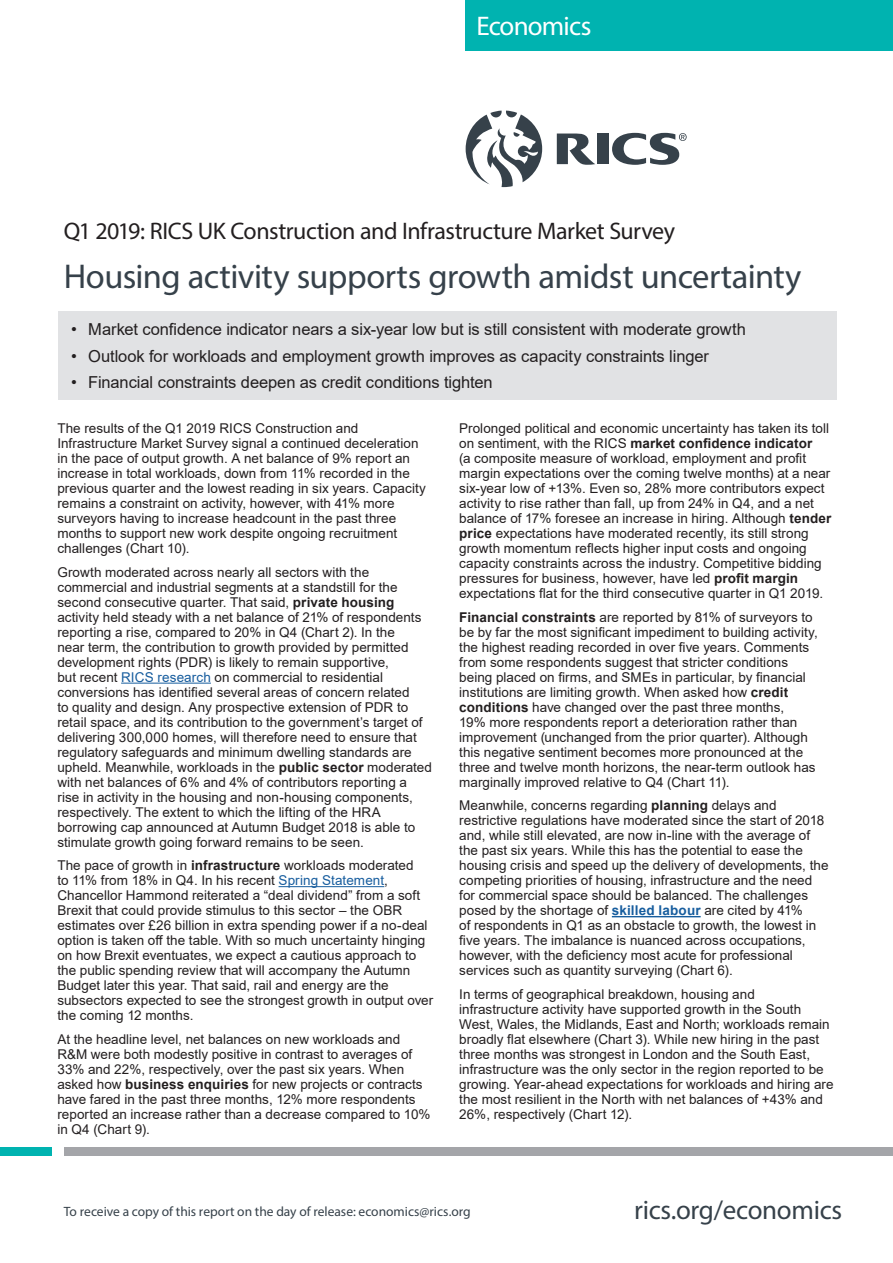
<style>
.page{position:relative;width:893px;height:1263px;background:#fff}
.page>*{position:absolute;margin:0;border:0;box-sizing:border-box;transform-origin:0 0}
.Document_Cover_Sub-t{font:34.5px "Myriad Pro";letter-spacing:-.015em;color:#36414a}
.t1{font:27px "Myriad Pro";letter-spacing:-.01em;color:#36414a}
.t2{font:27px "Myriad Pro";letter-spacing:-.03em;color:#fff}
.Document_Cover_Sub-t-2{font:24px "Myriad Pro";letter-spacing:-.02em;color:#231f20}
.t3{font:16.5px "Arial";letter-spacing:-.005em;color:#231f20}
.Body_Text{font:13.5px/15px "Arial";color:#231f20}
.t4{font:13.5px "Myriad Pro";color:#36414a}
.s1{font-weight:700}
.s2{color:#175d9e}
.s3{font-weight:700;color:#175d9e}
</style>
<div class="page">
<div style="left:466px;top:0;width:427px;height:51px;background:#00b3b0"></div>
<svg style="left:466px;top:111px;width:76px;height:76px"></svg>
<svg style="left:612px;top:133px;width:75px;height:32px"></svg>
<svg style="left:557px;top:133px;width:38px;height:32px"></svg>
<div style="left:597px;top:134px;width:12px;height:30px;background:#36414a"></div>
<div style="left:0;top:1147px;width:51px;height:8px;background:#00b3b0"></div>
<div style="left:64px;top:1147px;width:829px;height:8px;background:#a4a5a9"></div>
<hr style="left:121px;top:683px;width:90px;height:1px;background:#175d9e">
<hr style="left:279px;top:886px;width:105px;height:1px;background:#175d9e">
<hr style="left:612px;top:916px;width:89px;height:1px;background:#175d9e">
<div style="left:58px;top:311px;width:779px;height:89px;background:#e1e2e4"></div>
<h2 class="t2" style="left:476px;top:10px;width:116px">Economics</h2>
<p class="Document_Cover_Sub-t-2" style="left:64px;top:216px;width:613px">Q1 2019: RICS UK Construction and Infrastructure Market Survey</p>
<p class="Document_Cover_Sub-t" style="left:64px;top:255px;width:739px">Housing activity supports growth amidst uncertainty</p>
<p class="t3" style="left:71px;top:318px;width:676px">• Market confidence indicator nears a six-year low but is still consistent with moderate growth</p>
<p class="t3" style="left:71px;top:345px;width:639px">• Outlook for workloads and employment growth improves as capacity constraints linger</p>
<p class="t3" style="left:71px;top:371px;width:423px">• Financial constraints deepen as credit conditions tighten</p>
<p class="Body_Text" style="left:57px;top:421px;width:370px">The results of the Q1 2019 RICS Construction and Infrastructure Market Survey signal a continued deceleration in the pace of output growth. A net balance of 9% report an increase in total workloads, down from 11% recorded in the previous quarter and the lowest reading in six years. Capacity remains a constraint on activity, however, with 41% more surveyors having to increase headcount in the past three months to support new work despite ongoing recruitment challenges (Chart 10).</p>
<p class="Body_Text" style="left:57px;top:564px;width:376px">Growth moderated across nearly all sectors with the commercial and industrial segments at a standstill for the second consecutive quarter. That said, <span class="s1">private housing </span>activity held steady with a net balance of 21% of respondents reporting a rise, compared to 20% in Q4 (Chart 2). In the<br>near term, the contribution to growth provided by permitted development rights (PDR) is likely to remain supportive,<br>but recent <span class="s2">RICS research</span> on commercial to residential conversions has identified several areas of concern related<br>to quality and design. Any prospective extension of PDR to retail space, and its contribution to the government’s target of delivering 300,000 homes, will therefore need to ensure that regulatory safeguards and minimum dwelling standards are upheld. Meanwhile, workloads in the <span class="s1">public sector</span> moderated with net balances of 6% and 4% of contributors reporting a rise in activity in the housing and non-housing components, respectively. The extent to which the lifting of the HRA borrowing cap announced at Autumn Budget 2018 is able to stimulate growth going forward remains to be seen.</p>
<p class="Body_Text" style="left:57px;top:858px;width:377px">The pace of growth in <span class="s1">infrastructure</span> workloads moderated<br>to 11% from 18% in Q4. In his recent <span class="s2">Spring Statement</span>, Chancellor Hammond reiterated a “deal dividend” from a soft Brexit that could provide stimulus to this sector – the OBR estimates over £26 billion in extra spending power if a no-deal option is taken off the table. With so much uncertainty hinging on how Brexit eventuates, we expect a cautious approach to the public spending review that will accompany the Autumn Budget later this year. That said, rail and energy are the subsectors expected to see the strongest growth in output over the coming 12 months.</p>
<p class="Body_Text" style="left:57px;top:1031px;width:375px">At the headline level, net balances on new workloads and R&amp;M were both modestly positive in contrast to averages of 33% and 22%, respectively, over the past six years. When asked how <span class="s1">business enquiries</span> for new projects or contracts have fared in the past three months, 12% more respondents reported an increase rather than a decrease compared to 10% in Q4 (Chart 9).</p>
<p class="Body_Text" style="left:459px;top:421px;width:374px">Prolonged political and economic uncertainty has taken its toll on sentiment, with the RICS <span class="s1">market confidence indicator<br></span>(a composite measure of workload, employment and profit margin expectations over the coming twelve months) at a near six-year low of +13%. Even so, 28% more contributors expect activity to rise rather than fall, up from 24% in Q4, and a net balance of 17% foresee an increase in hiring. Although <span class="s1">tender price</span> expectations have moderated recently, its still strong growth momentum reflects higher input costs and ongoing capacity constraints across the industry. Competitive bidding pressures for business, however, have led <span class="s1">profit margin </span>expectations flat for the third consecutive quarter in Q1 2019.</p>
<p class="Body_Text" style="left:459px;top:609px;width:360px"><span class="s1">Financial constraints</span> are reported by 81% of surveyors to be by far the most significant impediment to building activity, the highest reading recorded in over five years. Comments from some respondents suggest that stricter conditions being placed on firms, and SMEs in particular, by financial institutions are limiting growth. When asked how <span class="s1">credit conditions</span> have changed over the past three months,<br>19% more respondents report a deterioration rather than improvement (unchanged from the prior quarter). Although this negative sentiment becomes more pronounced at the three and twelve month horizons, the near-term outlook has marginally improved relative to Q4 (Chart 11).</p>
<p class="Body_Text" style="left:459px;top:798px;width:371px">Meanwhile, concerns regarding <span class="s1">planning</span> delays and restrictive regulations have moderated since the start of 2018 and, while still elevated, are now in-line with the average of the past six years. While this has the potential to ease the housing crisis and speed up the delivery of developments, the competing priorities of housing, infrastructure and the need for commercial space should be balanced. The challenges posed by the shortage of <span class="s3">skilled labour</span> are cited by 41%<br>of respondents in Q1 as an obstacle to growth, the lowest in five years. The imbalance is nuanced across occupations, however, with the deficiency most acute for professional services such as quantity surveying (Chart 6).</p>
<p class="Body_Text" style="left:459px;top:986px;width:376px">In terms of geographical breakdown, housing and infrastructure activity have supported growth in the South West, Wales, the Midlands, East and North; workloads remain broadly flat elsewhere (Chart 3). While new hiring in the past three months was strongest in London and the South East, infrastructure was the only sector in the region reported to be growing. Year-ahead expectations for workloads and hiring are the most resilient in the North with net balances of +43% and 26%, respectively (Chart 12).</p>
<p class="t4" style="left:64px;top:1203px;width:408px">To receive a copy of this report on the day of release: economics@rics.org</p>
<h2 class="t1" style="left:634px;top:1194px;width:210px">rics.org/economics</h2>
</div>
